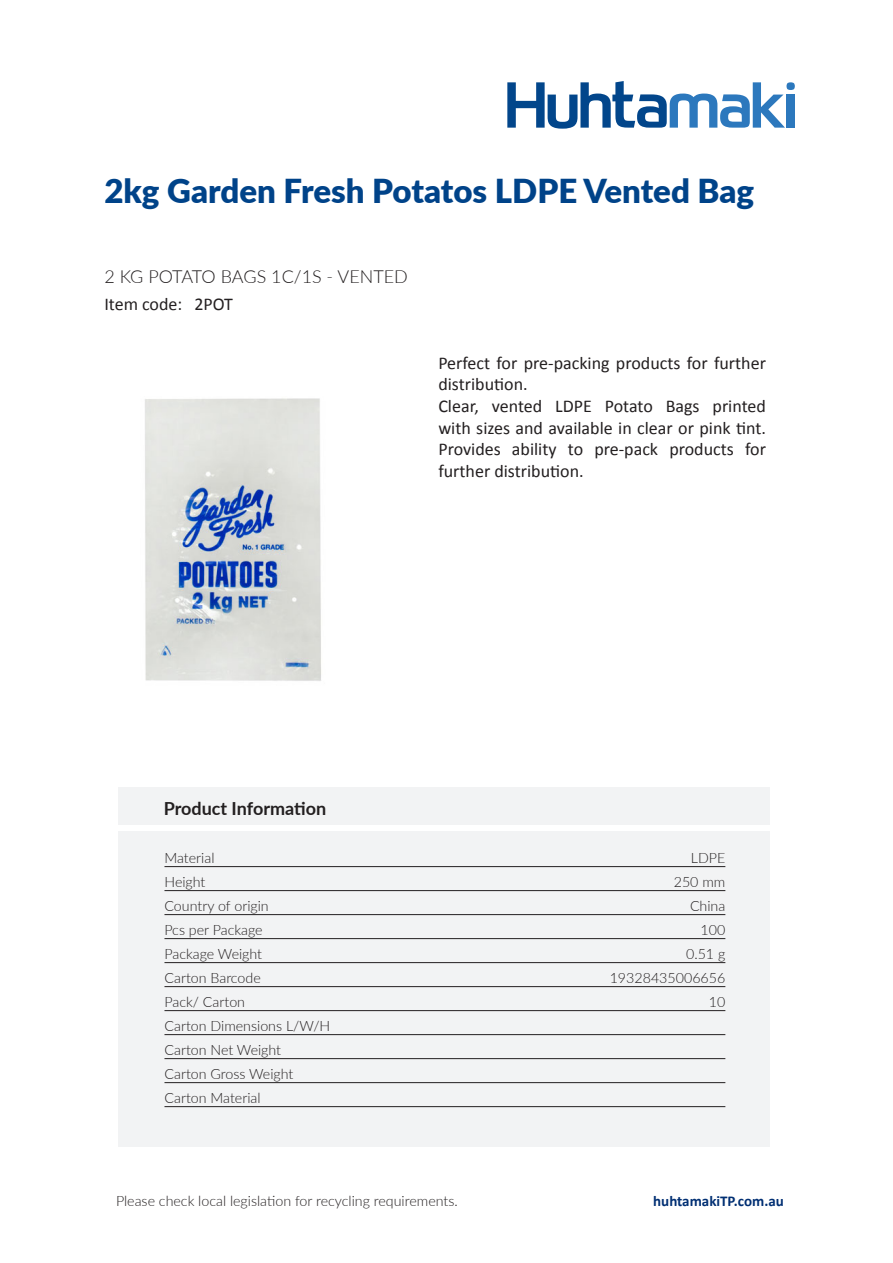
<style>
.page{position:relative;width:893px;height:1263px;background:#fff}
.page>*{position:absolute;margin:0;border:0;box-sizing:border-box;transform-origin:0 0}
.t1{font:900 33px "Lato";color:#004389}
.t2{font:18px/21.6px "Calibri";color:#231f20}
.t3{font:300 18px "Lato";color:#231f20}
.t4{font:700 18px "Lato";color:#231f20}
.t5{font:700 15px "Calibri";color:#002f73}
.t6{font:300 14.25px/24px "Lato";color:#231f20}
</style>
<div class="page">
<svg style="left:507px;top:81px;width:288px;height:48px"></svg>
<div style="left:118px;top:787px;width:652px;height:37px;background:#f2f3f4"></div>
<div style="left:118px;top:831px;width:652px;height:315px;background:#f2f3f4"></div>
<img style="left:145px;top:398px;width:176px;height:283px">
<hr style="left:164px;top:866px;width:561px;height:1px;background:#231f20">
<hr style="left:164px;top:890px;width:561px;height:1px;background:#231f20">
<hr style="left:164px;top:914px;width:561px;height:1px;background:#231f20">
<hr style="left:164px;top:938px;width:561px;height:1px;background:#231f20">
<hr style="left:164px;top:962px;width:561px;height:1px;background:#231f20">
<hr style="left:164px;top:986px;width:561px;height:1px;background:#231f20">
<hr style="left:164px;top:1010px;width:561px;height:1px;background:#231f20">
<hr style="left:164px;top:1034px;width:561px;height:1px;background:#231f20">
<hr style="left:164px;top:1058px;width:561px;height:1px;background:#231f20">
<hr style="left:164px;top:1082px;width:561px;height:1px;background:#231f20">
<hr style="left:164px;top:1106px;width:561px;height:1px;background:#231f20">
<h1 class="t1" style="left:104px;top:166px;width:651px">2kg Garden Fresh Potatos LDPE Vented Bag</h1>
<p class="t3" style="left:104px;top:263px;width:305px">2 KG POTATO BAGS 1C/1S - VENTED</p>
<p class="t2" style="left:104px;top:293px;width:79px">Item code:</p>
<p class="t2" style="left:194px;top:293px;width:40px">2POT</p>
<p class="t2" style="left:438px;top:351px;width:329px">Perfect for pre-packing products for further distribution.<br>Clear, vented LDPE Potato Bags printed with sizes and available in clear or pink tint.<br>Provides ability to pre-pack products for further distribution.</p>
<p class="t4" style="left:164px;top:795px;width:164px">Product Information</p>
<p class="t6" style="left:164px;top:845px;width:52px">Material</p>
<p class="t6" style="left:691px;top:845px;width:36px">LDPE</p>
<p class="t6" style="left:164px;top:869px;width:43px">Height</p>
<p class="t6" style="left:674px;top:869px;width:53px">250 mm</p>
<p class="t6" style="left:164px;top:893px;width:106px">Country of origin</p>
<p class="t6" style="left:690px;top:893px;width:37px">China</p>
<p class="t6" style="left:164px;top:917px;width:100px">Pcs per Package</p>
<p class="t6" style="left:701px;top:917px;width:26px">100</p>
<p class="t6" style="left:164px;top:941px;width:99px">Package Weight</p>
<p class="t6" style="left:686px;top:941px;width:41px">0.51 g</p>
<p class="t6" style="left:164px;top:965px;width:98px">Carton Barcode</p>
<p class="t6" style="left:610px;top:965px;width:117px">19328435006656</p>
<p class="t6" style="left:164px;top:989px;width:82px">Pack/ Carton</p>
<p class="t6" style="left:709px;top:989px;width:18px">10</p>
<p class="t6" style="left:164px;top:1013px;width:167px">Carton Dimensions L/W/H<br>Carton Net Weight<br>Carton Gross Weight<br>Carton Material</p>
<p class="t6" style="left:116px;top:1188px;width:343px">Please check local legislation for recycling requirements.</p>
<p class="t5" style="left:653px;top:1190px;width:132px">huhtamakiTP.com.au</p>
</div>
